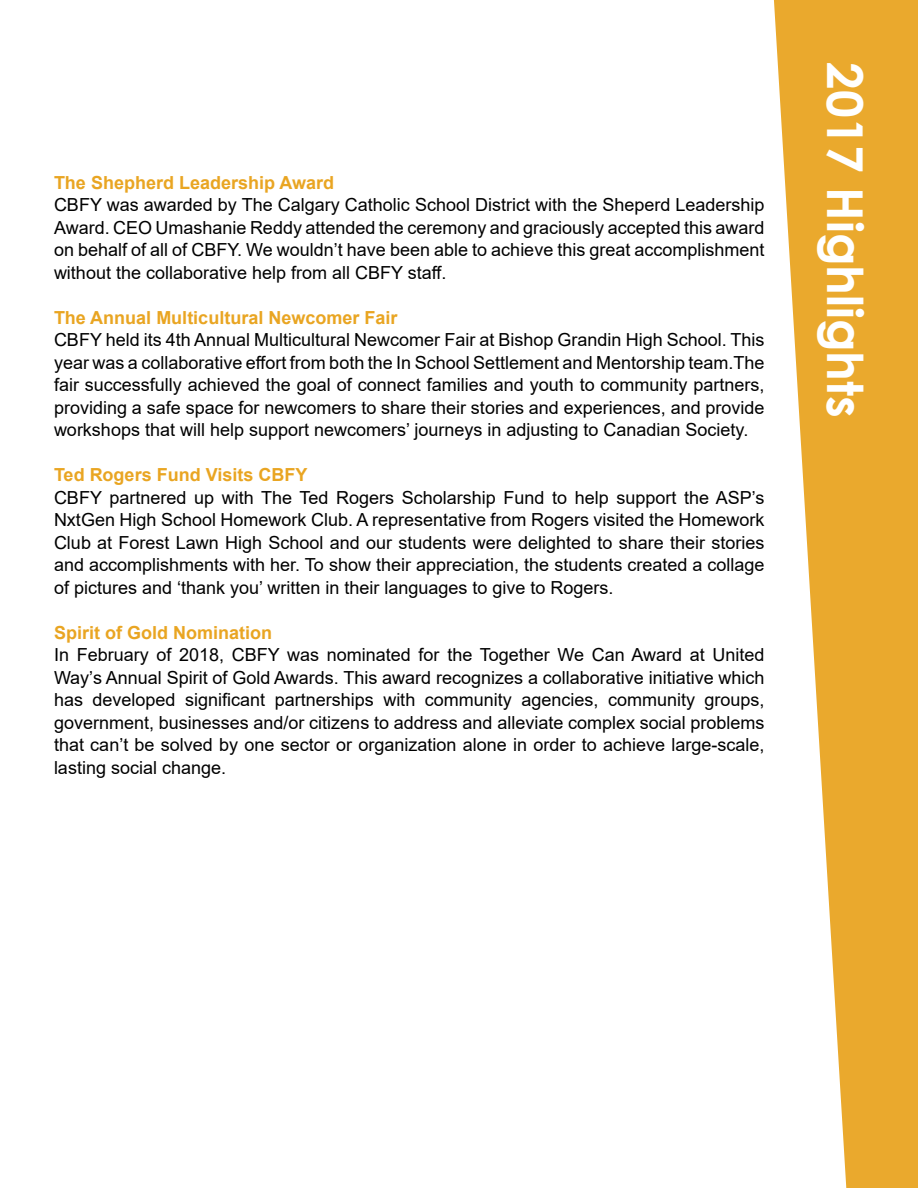
<style>
.page{position:relative;width:918px;height:1188px;background:#fff}
.page>*{position:absolute;margin:0;border:0;box-sizing:border-box;transform-origin:0 0}
.t1{font:700 49.5px "Century Gothic";color:#fff}
.t2{font:18px/22.5px "Arial";color:#000;text-align:justify}
.t3{font:700 18px "Arial";color:#e9a522}
</style>
<div class="page">
<svg style="left:774px;top:0;width:144px;height:1188px;fill:#eaa92d"></svg>
<p class="t3" style="left:54px;top:170px;width:282px">The Shepherd Leadership Award</p>
<p class="t2" style="left:54px;top:193px;width:712px">CBFY was awarded by The Calgary Catholic School District with the Sheperd Leadership Award. CEO Umashanie Reddy attended the ceremony and graciously accepted this award on behalf of all of CBFY. We wouldn’t have been able to achieve this great accomplishment without the collaborative help from all CBFY staff.</p>
<p class="t3" style="left:54px;top:305px;width:345px">The Annual Multicultural Newcomer Fair</p>
<p class="t2" style="left:54px;top:328px;width:712px">CBFY held its 4th Annual Multicultural Newcomer Fair at Bishop Grandin High School. This year was a collaborative effort from both the In School Settlement and Mentorship team.The fair successfully achieved the goal of connect families and youth to community partners, providing a safe space for newcomers to share their stories and experiences, and provide workshops that will help support newcomers’ journeys in adjusting to Canadian Society.</p>
<p class="t3" style="left:54px;top:462px;width:255px">Ted Rogers Fund Visits CBFY</p>
<p class="t2" style="left:54px;top:486px;width:712px">CBFY partnered up with The Ted Rogers Scholarship Fund to help support the ASP’s NxtGen High School Homework Club. A representative from Rogers visited the Homework Club at Forest Lawn High School and our students were delighted to share their stories and accomplishments with her. To show their appreciation, the students created a collage of pictures and ‘thank you’ written in their languages to give to Rogers.</p>
<p class="t3" style="left:54px;top:620px;width:220px">Spirit of Gold Nomination</p>
<p class="t2" style="left:54px;top:643px;width:712px">In February of 2018, CBFY was nominated for the Together We Can Award at United Way’s Annual Spirit of Gold Awards. This award recognizes a collaborative initiative which has developed significant partnerships with community agencies, community groups, government, businesses and/or citizens to address and alleviate complex social problems that can’t be solved by one sector or organization alone in order to achieve large-scale, lasting social change.</p>
<h1 class="t1" style="left:883px;top:62px;width:357px;rotate:90deg">2017 Highlights</h1>
</div>
